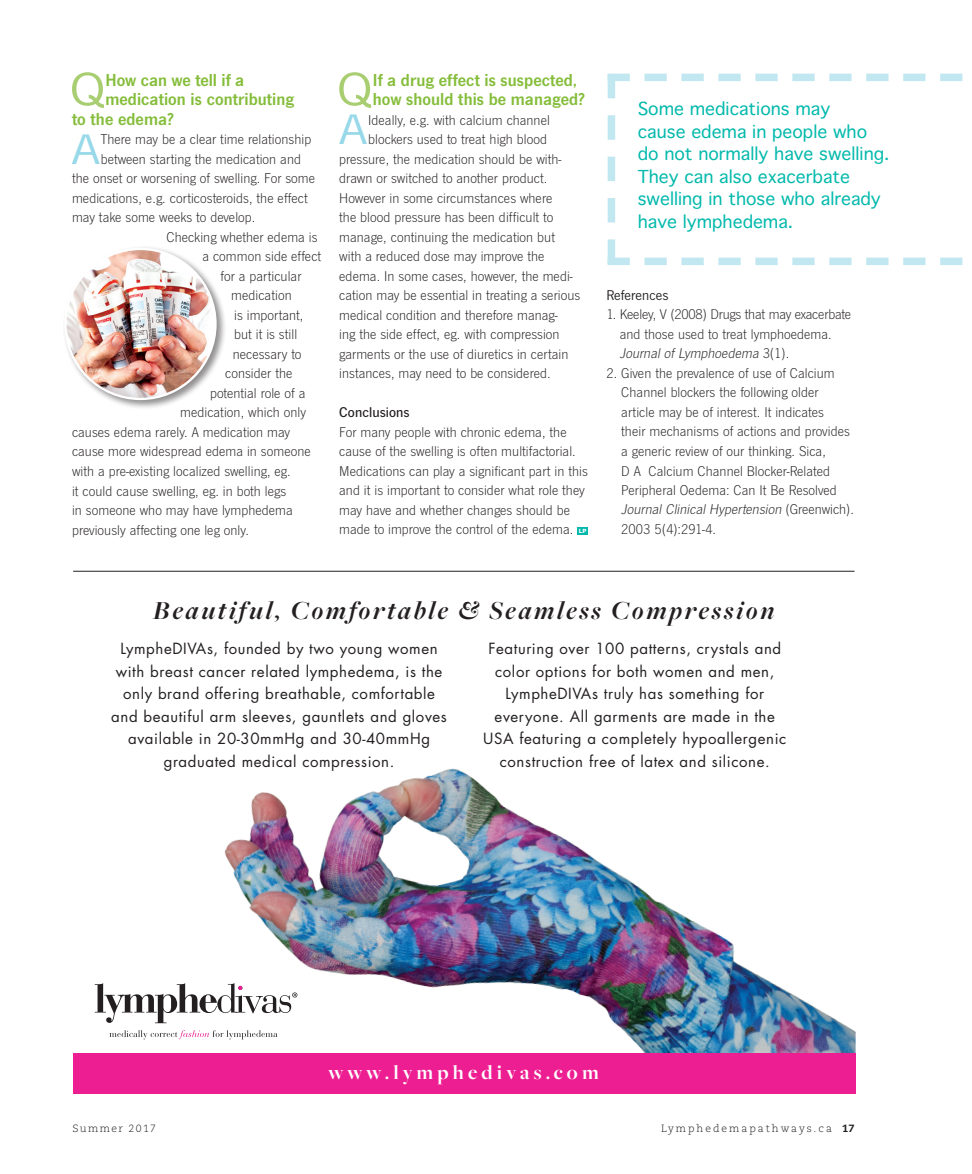
<style>
.page{position:relative;width:972px;height:1174px;background:#fff}
.page>*{position:absolute;margin:0;border:0;box-sizing:border-box;transform-origin:0 0}
.t1{font:45px "News Gothic BT";color:#a9ce71;scale:1.2 1}
.t2{font:40.8px "News Gothic BT";color:#97d8e9;scale:1.2 1}
.t3{font:italic 700 27px "Freight Big Pro";letter-spacing:.1em;color:#231f20}
.t4{font:700 21px "Freight Big Pro";letter-spacing:.2em;color:#fff}
.t5{font:600 18px/19.5px "News Gothic T";letter-spacing:.005em;color:#85bd3b}
.t6{font:17.25px/22.5px "Thonburi";color:#03b9ac}
.t7{font:15px/22.5px "Futura";letter-spacing:.04em;color:#231f20;text-align:center}
.t8{font:300 14.7px/19.5px "News Gothic T";letter-spacing:.005em;color:#231f20;scale:1.04 1}
.t9{font:500 14.7px "News Gothic T";letter-spacing:.005em;color:#231f20;scale:1.04 1}
.t10{font:14.7px "News Gothic T";letter-spacing:.005em;color:#231f20;scale:1.04 1}
.t11{font:300 10.5px "Caecilia";letter-spacing:.19em;color:#231f20}
.t12{font:300 10.5px "Caecilia";letter-spacing:.13em;color:#231f20}
.t13{font:800 6.15px "Corporate S";color:#fff}
.s1{font-style:italic}
.s2{font-weight:800}
</style>
<div class="page">
<svg style="left:607px;top:74px;width:356px;height:191px"></svg>
<img style="left:94px;top:768px;width:761px;height:285px">
<div style="left:73px;top:1053px;width:782px;height:40px;background:#ed1e91"></div>
<svg style="left:109px;top:1030px;width:168px;height:9px"></svg>
<svg style="left:95px;top:983px;width:202px;height:40px"></svg>
<hr style="left:73px;top:571px;width:781px;height:1px;background:#231f20">
<div style="left:577px;top:527px;width:10px;height:7px;background:#03b9ac"></div>
<div style="left:62px;top:246px;width:164px;height:164px;background:#231f20;opacity:.5"></div>
<img style="left:65px;top:249px;width:150px;height:150px;border-radius:75px">
<h1 class="t1" style="left:70px;top:62px;width:31px">Q</h1>
<p class="t5" style="left:105px;top:70px;width:140px">How can we tell if a</p>
<p class="t5" style="left:105px;top:89px;width:190px">medication is contributing</p>
<p class="t5" style="left:72px;top:109px;width:104px">to the edema?</p>
<h2 class="t2" style="left:71px;top:125px;width:26px">A</h2>
<p class="t8" style="left:101px;top:129px;width:204px">There may be a clear time relationship</p>
<p class="t8" style="left:101px;top:149px;width:194px">between starting the medication and</p>
<p class="t8" style="left:72px;top:168px;width:235px">the onset or worsening of swelling. For some</p>
<p class="t8" style="left:72px;top:188px;width:228px">medications, e.g. corticosteroids, the effect</p>
<p class="t8" style="left:72px;top:207px;width:178px">may take some weeks to develop.</p>
<p class="t8" style="left:166px;top:227px;width:147px">Checking whether edema is</p>
<p class="t8" style="left:203px;top:246px;width:115px">a common side effect</p>
<p class="t8" style="left:220px;top:266px;width:79px">for a particular</p>
<p class="t8" style="left:231px;top:285px;width:60px">medication</p>
<p class="t8" style="left:234px;top:305px;width:68px">is important,</p>
<p class="t8" style="left:234px;top:324px;width:62px">but it is still</p>
<p class="t8" style="left:232px;top:344px;width:68px">necessary to</p>
<p class="t8" style="left:225px;top:363px;width:66px">consider the</p>
<p class="t8" style="left:210px;top:383px;width:93px">potential role of a</p>
<p class="t8" style="left:180px;top:403px;width:122px">medication, which only</p>
<p class="t8" style="left:72px;top:422px;width:211px">causes edema rarely. A medication may</p>
<p class="t8" style="left:72px;top:442px;width:231px">cause more widespread edema in someone</p>
<p class="t8" style="left:72px;top:461px;width:212px">with a pre-existing localized swelling, eg.</p>
<p class="t8" style="left:72px;top:481px;width:207px">it could cause swelling, eg. in both legs</p>
<p class="t8" style="left:72px;top:500px;width:214px">in someone who may have lymphedema</p>
<p class="t8" style="left:72px;top:520px;width:171px">previously affecting one leg only.</p>
<h1 class="t1" style="left:337px;top:62px;width:31px">Q</h1>
<p class="t5" style="left:373px;top:70px;width:214px">If a drug effect is suspected, how should this be managed?</p>
<h2 class="t2" style="left:338px;top:105px;width:26px">A</h2>
<p class="t8" style="left:368px;top:110px;width:176px">Ideally, e.g. with calcium channel</p>
<p class="t8" style="left:368px;top:129px;width:173px">blockers used to treat high blood</p>
<p class="t8" style="left:339px;top:149px;width:215px">pressure, the medication should be with-</p>
<p class="t8" style="left:339px;top:168px;width:201px">drawn or switched to another product.</p>
<p class="t8" style="left:339px;top:188px;width:206px">However in some circumstances where</p>
<p class="t8" style="left:339px;top:207px;width:207px">the blood pressure has been difficult to</p>
<p class="t8" style="left:339px;top:227px;width:209px">manage, continuing the medication but</p>
<p class="t8" style="left:339px;top:246px;width:199px">with a reduced dose may improve the</p>
<p class="t8" style="left:339px;top:266px;width:226px">edema. In some cases, however, the medi-</p>
<p class="t8" style="left:339px;top:285px;width:233px">cation may be essential in treating a serious</p>
<p class="t8" style="left:339px;top:305px;width:211px">medical condition and therefore manag-</p>
<p class="t8" style="left:339px;top:324px;width:213px">ing the side effect, eg. with compression</p>
<p class="t8" style="left:339px;top:344px;width:222px">garments or the use of diuretics in certain</p>
<p class="t8" style="left:339px;top:363px;width:205px">instances, may need to be considered.</p>
<p class="t9" style="left:339px;top:404px;width:69px">Conclusions</p>
<p class="t8" style="left:339px;top:422px;width:240px">For many people with chronic edema, the cause of the swelling is often multifactorial.<br>Medications can play a significant part in this and it is important to consider what role they may have and whether changes should be made to improve the control of the edema.</p>
<p class="t13" style="left:578px;top:527px;width:9px">LP</p>
<p class="t6" style="left:637px;top:98px;width:253px">Some medications may<br>cause edema in people who do not normally have swelling.<br>They can also exacerbate swelling in those who already have lymphedema.</p>
<p class="t10" style="left:606px;top:286px;width:61px">References</p>
<p class="t8" style="left:619px;top:305px;width:224px;text-indent:-13px">1. Keeley, V (2008) Drugs that may exacerbate and those used to treat lymphoedema.<br><span class="s1">Journal of Lymphoedema</span> 3 ( 1 ) .</p>
<p class="t8" style="left:621px;top:363px;width:225px;text-indent:-15px">2. Given the prevalence of use of Calcium Channel blockers the following older article may be of interest. It indicates<br>their mechanisms of actions and provides a generic review of our thinking. Sica,<br>D A Calcium Channel Blocker-Related Peripheral Oedema: Can It Be Resolved <span class="s1">Journal Clinical Hypertension</span> ( G re e n w i c h ) .<br>2003 5(4):291-4.</p>
<h3 class="t3" style="left:153px;top:593px;width:622px">Beautiful, Comfortable &amp; Seamless Compression</h3>
<p class="t7" style="left:111px;top:637px;width:337px">LympheDIVAs, founded by two young women with breast cancer related lymphedema, is the only brand offering breathable, comfortable and beautiful arm sleeves, gauntlets and gloves available in 20-30mmHg and 30-40mmHg graduated medical compression.</p>
<p class="t7" style="left:483px;top:637px;width:305px">Featuring over 100 patterns, crystals and color options for both women and men, LympheDIVAs truly has something for everyone. All garments are made in the USA featuring a completely hypoallergenic construction free of latex and silicone.</p>
<h3 class="t4" style="left:328px;top:1058px;width:272px">www.lymphedivas.com</h3>
<p class="t12" style="left:73px;top:1122px;width:85px">Summer 2017</p>
<p class="t11" style="left:661px;top:1122px;width:195px">Lymphedemapathways.ca <span class="s2">17</span></p>
</div>
